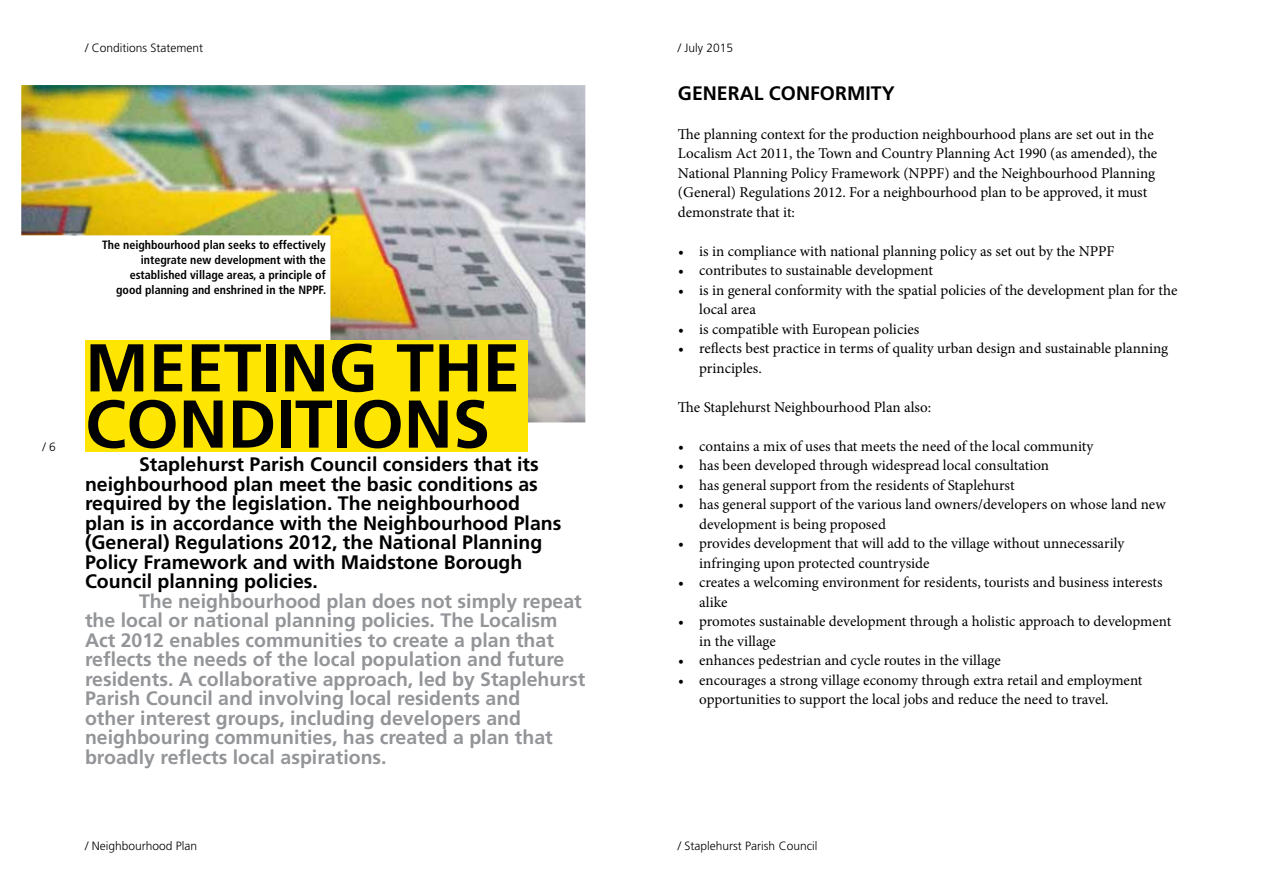
<style>
.page{position:relative;width:1263px;height:893px;background:#fff}
.page>*{position:absolute;margin:0;border:0;box-sizing:border-box;transform-origin:0 0}
.t1{font:700 67.5px/56.2px "Frutiger LT Std";color:#000}
.t2{font:700 19.5px/19.5px "Frutiger LT Std";color:#939598}
.t3{font:700 19.5px/19.5px "Frutiger LT Std";color:#000}
.t4{font:15px/19.5px "Minion Pro";color:#000}
.t5{font:700 condensed 12px/15px "Frutiger LT Std";color:#000;text-align:right}
.t6{font:300 12px "Frutiger LT Std";color:#000}
</style>
<div class="page">
<img style="left:21px;top:85px;width:564px;height:337px">
<div style="left:85px;top:341px;width:442px;height:111px;background:#ffe602"></div>
<p class="t6" style="left:43px;top:440px;width:15px">/ 6</p>
<p class="t6" style="left:85px;top:41px;width:120px">/ Conditions Statement</p>
<p class="t6" style="left:678px;top:41px;width:57px">/ July 2015</p>
<p class="t5" style="left:102px;top:237px;width:226px">The neighbourhood plan seeks to effectively integrate new development with the established village areas, a principle of good planning and enshrined in the NPPF.</p>
<h1 class="t1" style="left:85px;top:340px;width:437px">MEETING THE<br>CONDITIONS</h1>
<p class="t3" style="left:85px;top:455px;width:478px;text-indent:54px">Staplehurst Parish Council considers that its neighbourhood plan meet the basic conditions as required by the legislation. The neighbourhood plan is in accordance with the Neighbourhood Plans (General) Regulations 2012, the National Planning Policy Framework and with Maidstone Borough Council planning policies.</p>
<p class="t2" style="left:85px;top:591px;width:502px;text-indent:54px">The neighbourhood plan does not simply repeat the local or national planning policies. The Localism Act 2012 enables communities to create a plan that reflects the needs of the local population and future residents. A collaborative approach, led by Staplehurst Parish Council and involving local residents and<br>other interest groups, including developers and neighbouring communities, has created a plan that broadly reflects local aspirations.</p>
<h2 class="t3" style="left:678px;top:83px;width:218px">GENERAL CONFORMITY</h2>
<p class="t4" style="left:678px;top:124px;width:481px">The planning context for the production neighbourhood plans are set out in the Localism Act 2011, the Town and Country Planning Act 1990 (as amended), the National Planning Policy Framework (NPPF) and the Neighbourhood Planning (General) Regulations 2012. For a neighbourhood plan to be approved, it must demonstrate that it:</p>
<p class="t4" style="left:678px;top:241px;width:438px">• is in compliance with national planning policy as set out by the NPPF</p>
<p class="t4" style="left:678px;top:261px;width:256px">• contributes to sustainable development</p>
<p class="t4" style="left:699px;top:280px;width:480px;text-indent:-21px">• is in general conformity with the spatial policies of the development plan for the local area</p>
<p class="t4" style="left:678px;top:319px;width:243px">• is compatible with European policies</p>
<p class="t4" style="left:699px;top:339px;width:470px;text-indent:-21px">• reflects best practice in terms of quality urban design and sustainable planning principles.</p>
<p class="t4" style="left:678px;top:397px;width:255px">The Staplehurst Neighbourhood Plan also:</p>
<p class="t4" style="left:678px;top:436px;width:417px">• contains a mix of uses that meets the need of the local community</p>
<p class="t4" style="left:678px;top:456px;width:372px">• has been developed through widespread local consultation</p>
<p class="t4" style="left:678px;top:475px;width:338px">• has general support from the residents of Staplehurst</p>
<p class="t4" style="left:699px;top:495px;width:468px;text-indent:-21px">• has general support of the various land owners/developers on whose land new development is being proposed</p>
<p class="t4" style="left:699px;top:534px;width:427px;text-indent:-21px">• provides development that will add to the village without unnecessarily infringing upon protected countryside</p>
<p class="t4" style="left:699px;top:573px;width:465px;text-indent:-21px">• creates a welcoming environment for residents, tourists and business interests alike</p>
<p class="t4" style="left:699px;top:612px;width:473px;text-indent:-21px">• promotes sustainable development through a holistic approach to development in the village</p>
<p class="t4" style="left:678px;top:651px;width:324px">• enhances pedestrian and cycle routes in the village</p>
<p class="t4" style="left:699px;top:670px;width:445px;text-indent:-21px">• encourages a strong village economy through extra retail and employment opportunities to support the local jobs and reduce the need to travel.</p>
<p class="t6" style="left:85px;top:839px;width:114px">/ Neighbourhood Plan</p>
<p class="t6" style="left:678px;top:839px;width:141px">/ Staplehurst Parish Council</p>
</div>
